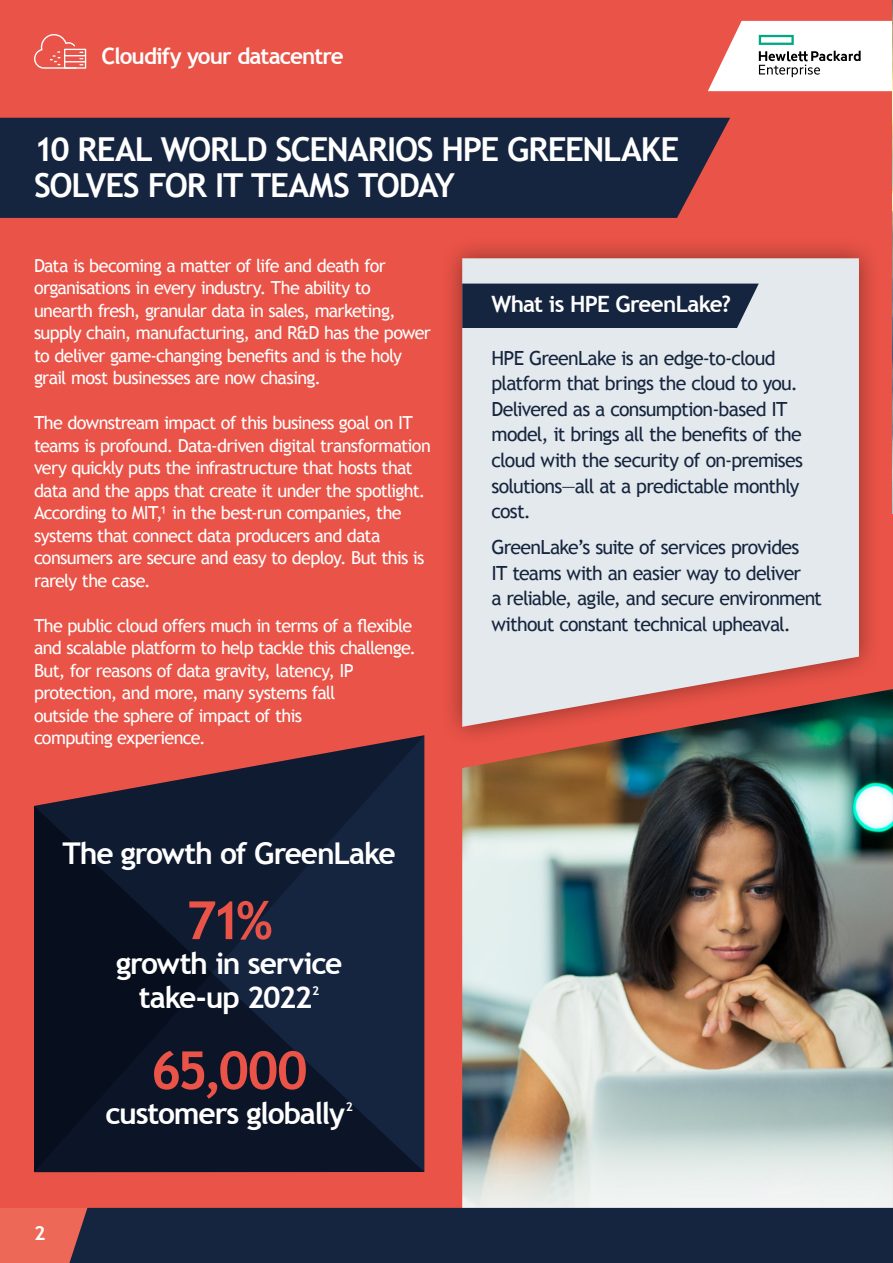
<style>
.page{position:relative;width:893px;height:1263px;background:#ea5347}
.page>*{position:absolute;margin:0;border:0;box-sizing:border-box;transform-origin:0 0}
.t1{font:700 52.5px "Trebuchet MS";letter-spacing:-.055em;color:#ea5347}
.t2{font:700 33px/36.2px "Trebuchet MS";letter-spacing:-.035em;color:#fff}
.t3{font:700 30px/34.5px "Trebuchet MS";letter-spacing:-.04em;color:#fff;text-align:center}
.t4{font:700 22.5px "Trebuchet MS";letter-spacing:-.04em;color:#fff}
.t5{font:19.5px/25.5px "Trebuchet MS";letter-spacing:-.04em;color:#16253f}
.t6{font:700 19.5px "Trebuchet MS";color:#fff}
.t7{font:18px/22.5px "Trebuchet MS";letter-spacing:-.04em;color:#fff}
.t8{font:700 12.3px "Trebuchet MS";color:#fff}
</style>
<div class="page">
<img style="left:462px;top:689px;width:431px;height:519px">
<div style="left:0;top:1208px;width:69px;height:55px;background:#ed6857"></div>
<div style="left:69px;top:1208px;width:824px;height:55px;background:#16253f"></div>
<svg style="left:34px;top:735px;width:390px;height:437px;background:#201e30"></svg>
<div style="left:0;top:118px;width:730px;height:100px;background:#16253f"></div>
<svg style="left:34px;top:34px;width:52px;height:35px"></svg>
<svg style="left:708px;top:21px;width:184px;height:70px;background:#ede1e0"></svg>
<div style="left:440px;top:236px;width:441px;height:511px;background:#000;opacity:.4"></div>
<svg style="left:462px;top:258px;width:397px;height:469px;background:#dedbdd"></svg>
<div style="left:462px;top:284px;width:297px;height:44px;background:#16253f"></div>
<img style="left:892px;top:0;width:1px;height:513px">
<p class="t4" style="left:102px;top:42px;width:244px">Cloudify your datacentre</p>
<h2 class="t2" style="left:34px;top:131px;width:647px">10 REAL WORLD SCENARIOS HPE GREENLAKE<br>SOLVES FOR IT TEAMS TODAY</h2>
<p class="t7" style="left:34px;top:254px;width:398px">Data is becoming a matter of life and death for organisations in every industry. The ability to unearth fresh, granular data in sales, marketing, supply chain, manufacturing, and R&amp;D has the power to deliver game-changing benefits and is the holy grail most businesses are now chasing.</p>
<p class="t7" style="left:34px;top:412px;width:398px">The downstream impact of this business goal on IT teams is profound. Data-driven digital transformation very quickly puts the infrastructure that hosts that data and the apps that create it under the spotlight.<br>According to MIT,¹ in the best-run companies, the systems that connect data producers and data consumers are secure and easy to deploy. But this is rarely the case.</p>
<p class="t7" style="left:34px;top:614px;width:384px">The public cloud offers much in terms of a flexible and scalable platform to help tackle this challenge.<br>But, for reasons of data gravity, latency, IP protection, and more, many systems fall<br>outside the sphere of impact of this<br>computing experience.</p>
<h3 class="t3" style="left:63px;top:836px;width:335px">The growth of GreenLake</h3>
<h1 class="t1" style="left:186px;top:888px;width:88px">71%</h1>
<h3 class="t3" style="left:116px;top:946px;width:228px">growth in service take-up 2022</h3>
<p class="t8" style="left:312px;top:983px;width:9px">2</p>
<p class="t6" style="left:34px;top:1220px;width:13px">2</p>
<h1 class="t1" style="left:151px;top:1038px;width:159px">65,000</h1>
<h3 class="t3" style="left:105px;top:1096px;width:241px">customers globally</h3>
<p class="t8" style="left:346px;top:1098px;width:9px">2</p>
<p class="t4" style="left:491px;top:290px;width:241px">What is HPE GreenLake?</p>
<p class="t5" style="left:491px;top:346px;width:313px">HPE GreenLake is an edge-to-cloud platform that brings the cloud to you.<br>Delivered as a consumption-based IT model, it brings all the benefits of the cloud with the security of on-premises solutions—all at a predictable monthly cost.</p>
<p class="t5" style="left:491px;top:535px;width:332px">GreenLake’s suite of services provides<br>IT teams with an easier way to deliver<br>a reliable, agile, and secure environment without constant technical upheaval.</p>
</div>
